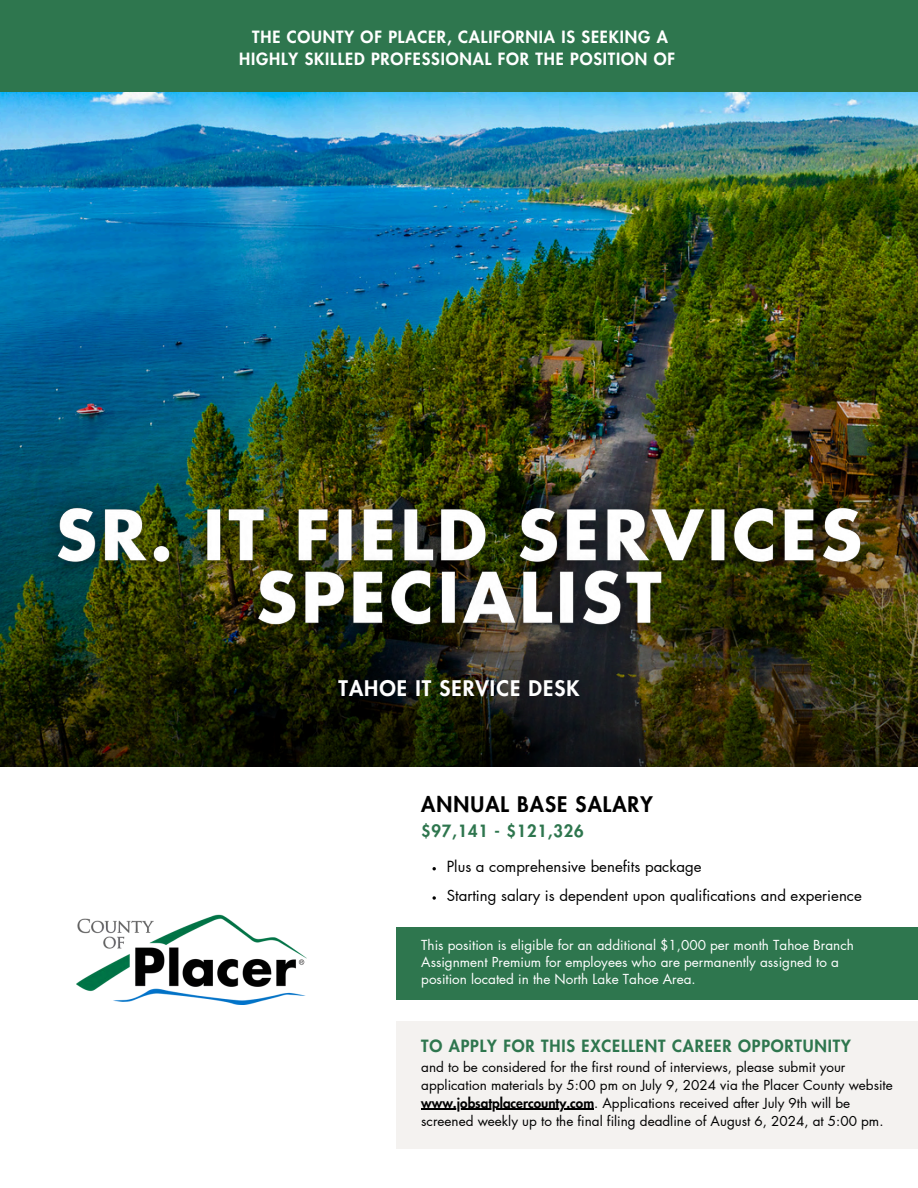
<style>
.page{position:relative;width:918px;height:1188px;background:#fff}
.page>*{position:absolute;margin:0;border:0;box-sizing:border-box;transform-origin:0 0}
.t1{font:800 21px "Futura LT Pro";letter-spacing:.05em;color:#fff}
.t2{font:800 21px "Futura LT Pro";letter-spacing:.05em;color:#000}
.t3{font:800 16.5px "Futura LT Pro";letter-spacing:.05em;color:#fff}
.t4{font:800 16.5px "Futura LT Pro";letter-spacing:.05em;color:#2e764e}
.t5{font:15px/29.2px "Futura LT Pro";color:#000}
.t6{font:13.5px/18px "Futura LT Pro";color:#000}
.t7{font:13.5px/16.8px "Futura LT Pro";color:#fff}
.s1{font-weight:800}
</style>
<div class="page">
<div style="left:396px;top:1021px;width:522px;height:128px;background:#f4f2f0"></div>
<img style="left:0;top:92px;width:918px;height:675px">
<div style="left:0;top:0;width:918px;height:92px;background:#2e764e"></div>
<img style="left:76px;top:914px;width:231px;height:90px">
<svg style="left:433px;top:896px;width:3px;height:4px"></svg>
<img style="left:27px;top:480px;width:865px;height:177px">
<hr style="left:421px;top:1109px;width:173px;height:1px;background:#000">
<div style="left:396px;top:927px;width:522px;height:73px;background:#2e764e"></div>
<p class="t3" style="left:252px;top:29px;width:417px">THE COUNTY OF PLACER, CALIFORNIA IS SEEKING A</p>
<p class="t3" style="left:239px;top:52px;width:438px">HIGHLY SKILLED PROFESSIONAL FOR THE POSITION OF</p>
<p class="t1" style="left:339px;top:679px;width:242px">TAHOE IT SERVICE DESK</p>
<h1 class="t2" style="left:421px;top:795px;width:233px">ANNUAL BASE SALARY</h1>
<p class="t4" style="left:421px;top:823px;width:164px">$97,141 - $121,326</p>
<p class="t5" style="left:447px;top:852px;width:417px">Plus a comprehensive benefits package<br>Starting salary is dependent upon qualifications and experience</p>
<p class="t7" style="left:421px;top:937px;width:434px">This position is eligible for an additional $1,000 per month Tahoe Branch<br>Assignment Premium for employees who are permanently assigned to a position located in the North Lake Tahoe Area.</p>
<p class="t4" style="left:421px;top:1039px;width:431px">TO APPLY FOR THIS EXCELLENT CAREER OPPORTUNITY</p>
<p class="t6" style="left:421px;top:1058px;width:473px">and to be considered for the first round of interviews, please submit your application materials by 5:00 pm on July 9, 2024 via the Placer County website <span class="s1">www.jobsatplacercounty.com</span>. Applications received after July 9th will be screened weekly up to the final filing deadline of August 6, 2024, at 5:00 pm.</p>
</div>
